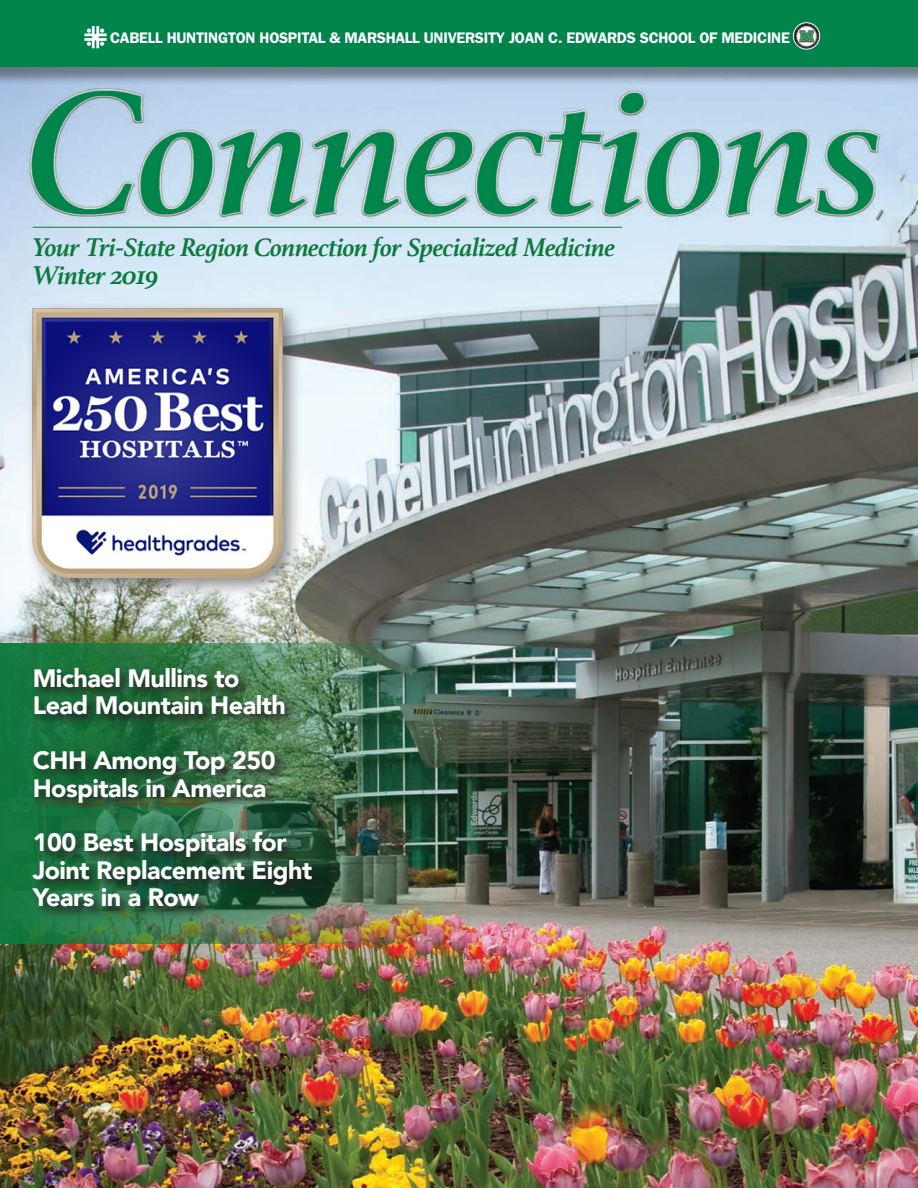
<style>
.page{position:relative;width:918px;height:1188px;background:#fff}
.page>*{position:absolute;margin:0;border:0;box-sizing:border-box;transform-origin:0 0}
.t1{font:italic 700 27px "Athelas";letter-spacing:-.02em;color:#0d793d}
.t2{font:900 25.05px/27.5px "Avenir";letter-spacing:-.02em;color:#fff}
.t3{font:600 15.45px "ITC Franklin Gothic Std";letter-spacing:-.02em;color:#fff}
</style>
<div class="page">
<img style="left:0;top:86px;width:918px;height:1102px">
<hr style="left:33px;top:227px;width:589px;height:1px;background:#0d793d">
<div style="left:0;top:0;width:918px;height:86px;background:#231f20;opacity:.45"></div>
<div style="left:0;top:0;width:918px;height:67px;background:#00844c"></div>
<svg style="left:84px;top:26px;width:23px;height:22px"></svg>
<img style="left:793px;top:23px;width:27px;height:26px;border-radius:13px">
<div style="left:793px;top:23px;width:27px;height:26px;border:1px solid #fff;border-radius:50%"></div>
<div style="left:25px;top:301px;width:278px;height:298px;background:#231f20;opacity:.54"></div>
<img style="left:33px;top:309px;width:249px;height:268px">
<img style="left:0;top:644px;width:523px;height:300px">
<svg style="left:30px;top:665px;width:295px;height:255px;background:#2d633f"></svg>
<p class="t3" style="left:110px;top:28px;width:681px">CABELL HUNTINGTON HOSPITAL &amp; MARSHALL UNIVERSITY JOAN C. EDWARDS SCHOOL OF MEDICINE</p>
<p class="t1" style="left:33px;top:225px;width:584px">Your Tri-State Region Connection for Specialized Medicine</p>
<p class="t1" style="left:33px;top:254px;width:128px">Winter 2019</p>
<p class="t2" style="left:33px;top:664px;width:208px">Michael Mullins to</p>
<p class="t2" style="left:33px;top:691px;width:255px">Lead Mountain Health</p>
<p class="t2" style="left:33px;top:746px;width:244px">CHH Among Top 250</p>
<p class="t2" style="left:33px;top:774px;width:235px">Hospitals in America</p>
<p class="t2" style="left:33px;top:828px;width:281px">100 Best Hospitals for<br>Joint Replacement Eight<br>Years in a Row</p>
</div>
